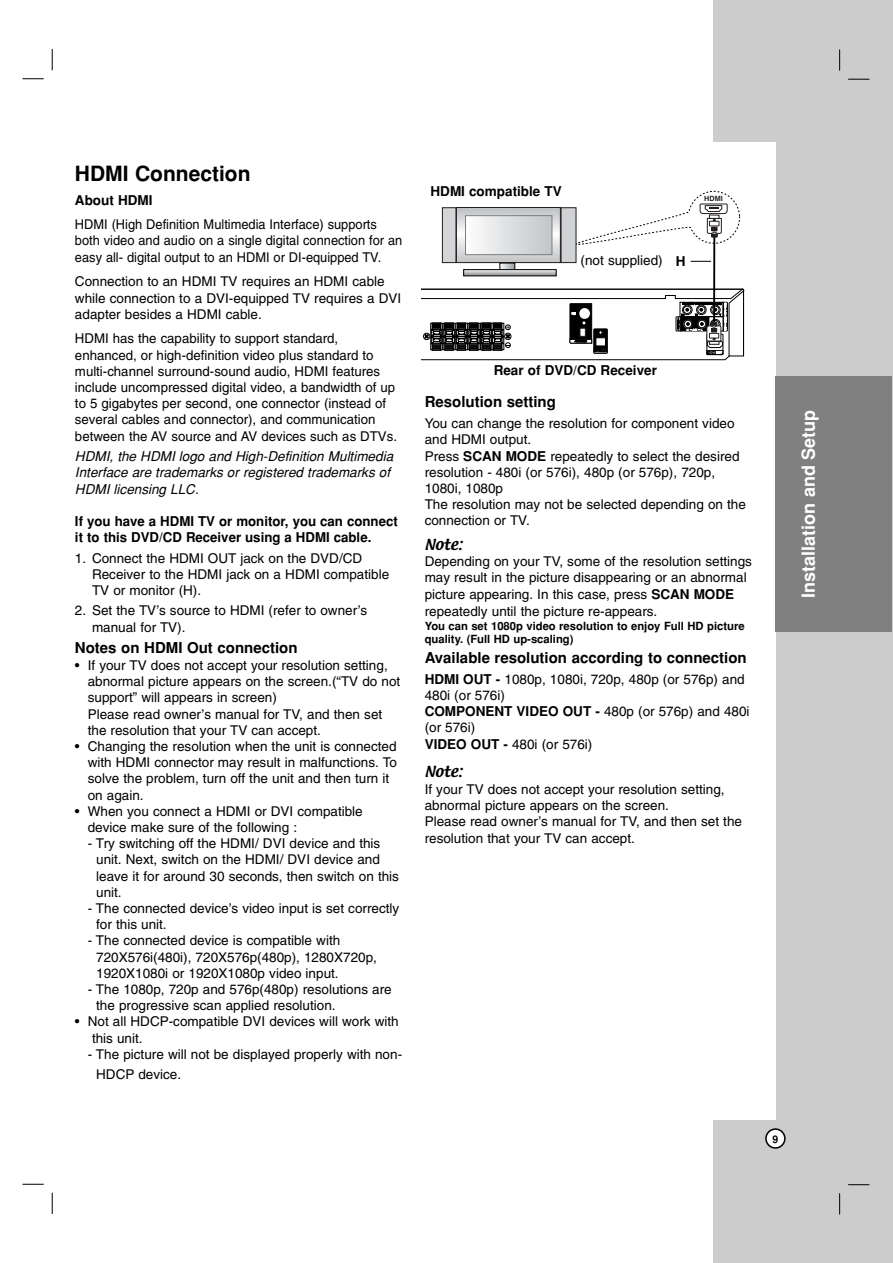
<style>
.page{position:relative;width:893px;height:1263px;background:#fff}
.page>*{position:absolute;margin:0;border:0;box-sizing:border-box;transform-origin:0 0}
.t1{font:700 21px "Helvetica";color:#000}
.t2{font:700 18px "Helvetica";color:#fff}
.t3{font:700 15px "Helvetica";color:#000}
.t4{font:13.5px/16.2px "Helvetica";color:#000}
.t5{font:13.5px/16.2px "Helvetica";color:#000;scale:.95 1}
.t6{font:700 13.5px/16.2px "Helvetica";color:#000}
.t7{font:italic 13.5px/16.2px "Helvetica";color:#000}
.t8{font:13.5px "Textile";color:#000}
.t9{font:700 11.25px/13.5px "Helvetica";color:#000}
.t10{font:700 10.5px "Helvetica";color:#000}
.t11{font:700 7.2px "Helvetica";color:#231f20}
.s1{font-weight:700}
</style>
<div class="page">
<svg style="left:52px;top:49px;width:1px;height:21px"></svg>
<svg style="left:52px;top:1193px;width:1px;height:21px"></svg>
<svg style="left:22px;top:78px;width:22px;height:1px"></svg>
<svg style="left:22px;top:1184px;width:22px;height:1px"></svg>
<div style="left:713px;top:0;width:179px;height:1263px;background:#ccc"></div>
<div style="left:638px;top:143px;width:137px;height:977px;background:#fff"></div>
<svg style="left:765px;top:1128px;width:20px;height:21px"></svg>
<div style="left:775px;top:376px;width:117px;height:256px;background:#808080"></div>
<svg style="left:839px;top:49px;width:1px;height:22px"></svg>
<svg style="left:839px;top:1193px;width:1px;height:21px"></svg>
<svg style="left:848px;top:78px;width:21px;height:2px"></svg>
<svg style="left:848px;top:1184px;width:21px;height:1px"></svg>
<svg style="left:422px;top:191px;width:323px;height:170px"></svg>
<div style="left:429px;top:185px;width:151px;height:17px;background:#fff"></div>
<div style="left:579px;top:254px;width:92px;height:21px;background:#fff"></div>
<div style="left:514px;top:334px;width:40px;height:19px;background:#fff"></div>
<div style="left:620px;top:330px;width:26px;height:26px;background:#fff"></div>
<h1 class="t1" style="left:75px;top:166px;width:177px">HDMI Connection</h1>
<p class="t6" style="left:75px;top:193px;width:79px">About HDMI</p>
<p class="t5" style="left:75px;top:218px;width:346px">HDMI (High Definition Multimedia Interface) supports both video and audio on a single digital connection for an easy all- digital output to an HDMI or DI-equipped TV.</p>
<p class="t4" style="left:75px;top:275px;width:328px">Connection to an HDMI TV requires an HDMI cable while connection to a DVI-equipped TV requires a DVI adapter besides a HDMI cable.</p>
<p class="t4" style="left:75px;top:332px;width:323px">HDMI has the capability to support standard, enhanced, or high-definition video plus standard to multi-channel surround-sound audio, HDMI features include uncompressed digital video, a bandwidth of up to 5 gigabytes per second, one connector (instead of several cables and connector), and communication between the AV source and AV devices such as DTVs.</p>
<p class="t7" style="left:75px;top:450px;width:320px">HDMI, the HDMI logo and High-Definition Multimedia<br>Interface are trademarks or registered trademarks of<br>HDMI licensing LLC.</p>
<p class="t6" style="left:75px;top:514px;width:324px">If you have a HDMI TV or monitor, you can connect it to this DVD/CD Receiver using a HDMI cable.</p>
<p class="t4" style="left:92px;top:551px;width:299px;text-indent:-17px">1. Connect the HDMI OUT jack on the DVD/CD<br>Receiver to the HDMI jack on a HDMI compatible<br>TV or monitor (H).</p>
<p class="t4" style="left:92px;top:604px;width:277px;text-indent:-17px">2. Set the TV’s source to HDMI (refer to owner’s manual for TV).</p>
<p class="t3" style="left:75px;top:642px;width:224px">Notes on HDMI Out connection</p>
<p class="t4" style="left:88px;top:659px;width:314px;text-indent:-13px">• If your TV does not accept your resolution setting, abnormal picture appears on the screen.(“TV do not support” will appears in screen)<br>Please read owner’s manual for TV, and then set the resolution that your TV can accept.</p>
<p class="t4" style="left:88px;top:740px;width:311px;text-indent:-13px">• Changing the resolution when the unit is connected with HDMI connector may result in malfunctions. To solve the problem, turn off the unit and then turn it on again.</p>
<p class="t4" style="left:88px;top:804px;width:276px;text-indent:-13px">• When you connect a HDMI or DVI compatible device make sure of the following :</p>
<p class="t4" style="left:96px;top:837px;width:304px;text-indent:-8px">- Try switching off the HDMI/ DVI device and this unit. Next, switch on the HDMI/ DVI device and leave it for around 30 seconds, then switch on this unit.</p>
<p class="t4" style="left:96px;top:902px;width:304px;text-indent:-8px">- The connected device’s video input is set correctly for this unit.</p>
<p class="t4" style="left:96px;top:934px;width:282px;text-indent:-8px">- The connected device is compatible with<br>720X576i(480i), 720X576p(480p), 1280X720p,<br>1920X1080i or 1920X1080p video input.</p>
<p class="t4" style="left:96px;top:983px;width:297px;text-indent:-8px">- The 1080p, 720p and 576p(480p) resolutions are the progressive scan applied resolution.</p>
<p class="t4" style="left:92px;top:1015px;width:308px;text-indent:-17px">• Not all HDCP-compatible DVI devices will work with this unit.</p>
<p class="t4" style="left:96px;top:1046px;width:307px;line-height:19.8px;text-indent:-8px">- The picture will not be displayed properly with non-<br>HDCP device.</p>
<p class="t6" style="left:430px;top:184px;width:133px">HDMI compatible TV</p>
<p class="t11" style="left:704px;top:195px;width:20px">HDMI</p>
<p class="t4" style="left:580px;top:254px;width:84px">(not supplied)</p>
<p class="t6" style="left:676px;top:254px;width:11px">H</p>
<p class="t6" style="left:493px;top:363px;width:165px">Rear of DVD/CD Receiver</p>
<p class="t3" style="left:424px;top:396px;width:133px">Resolution setting</p>
<p class="t4" style="left:424px;top:417px;width:323px">You can change the resolution for component video and HDMI output.<br>Press <span class="s1">SCAN MODE</span> repeatedly to select the desired resolution - 480i (or 576i), 480p (or 576p), 720p, 1080i, 1080p<br>The resolution may not be selected depending on the connection or TV.</p>
<p class="t8" style="left:424px;top:538px;width:39px">Note:</p>
<p class="t4" style="left:424px;top:554px;width:329px">Depending on your TV, some of the resolution settings may result in the picture disappearing or an abnormal picture appearing. In this case, press <span class="s1">SCAN MODE </span>repeatedly until the picture re-appears.</p>
<p class="t9" style="left:424px;top:620px;width:321px">You can set 1080p video resolution to enjoy Full HD picture quality. (Full HD up-scaling)</p>
<p class="t3" style="left:424px;top:652px;width:323px">Available resolution according to connection</p>
<p class="t4" style="left:424px;top:672px;width:326px"><span class="s1">HDMI OUT -</span> 1080p, 1080i, 720p, 480p (or 576p) and<br>480i (or 576i)<br><span class="s1">COMPONENT VIDEO OUT -</span> 480p (or 576p) and 480i (or 576i)<br><span class="s1">VIDEO OUT -</span> 480i (or 576i)</p>
<p class="t8" style="left:424px;top:766px;width:39px">Note:</p>
<p class="t4" style="left:424px;top:783px;width:319px">If your TV does not accept your resolution setting, abnormal picture appears on the screen.<br>Please read owner’s manual for TV, and then set the resolution that your TV can accept.</p>
<p class="t10" style="left:772px;top:1135px;width:7px">9</p>
<h2 class="t2" style="left:801px;top:598px;width:189px;rotate:-90deg">Installation and Setup</h2>
</div>
